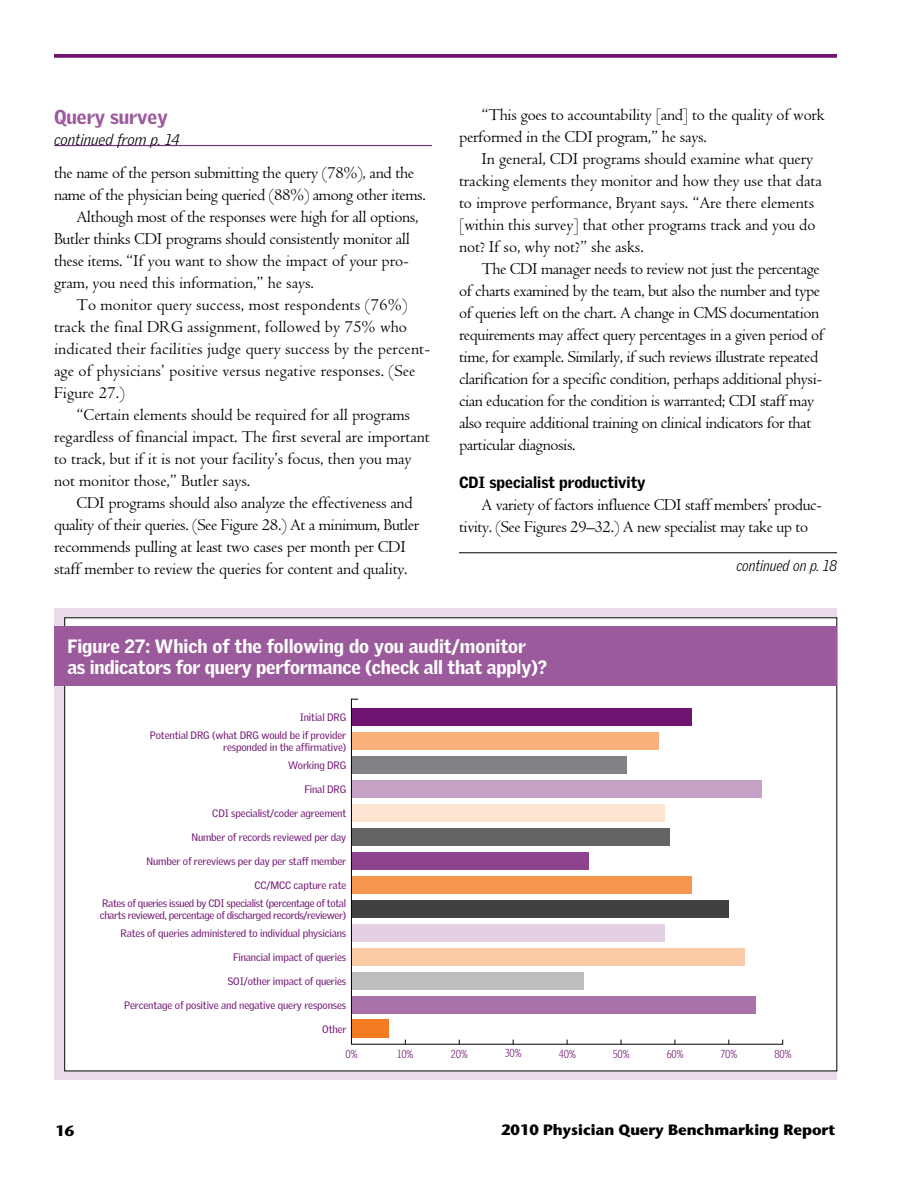
<style>
.page{position:relative;width:918px;height:1188px;background:#fff}
.page>*{position:absolute;margin:0;border:0;box-sizing:border-box;transform-origin:0 0}
.t1{font:900 19.5px "Griffith Gothic";letter-spacing:-.005em;color:#9b5a9c}
.t2{font:900 18.75px/21px "Griffith Gothic";letter-spacing:-.01em;color:#fff}
.t3{font:17.25px/22px "Centaur MT Std";letter-spacing:-.015em;color:#000}
.t4{font:17.25px "Centaur MT Std";letter-spacing:.005em;color:#000}
.t5{font:900 15.75px "Griffith Gothic";color:#000}
.t6{font:700 15px "Stone Sans Std";color:#000}
.t7{font:italic 300 15px "Griffith Gothic";color:#000}
.t8{font:italic 300 15px "Griffith Gothic";color:#000;scale:.9 1}
.t9{font:300 11.25px "Griffith Gothic Cond";letter-spacing:-.005em;color:#711471}
.t10{font:10.5px/12px "Griffith Gothic";letter-spacing:-.015em;color:#711471;text-align:right}
.t11{font:10.5px/12px "Griffith Gothic";letter-spacing:-.035em;color:#711471}
</style>
<div class="page">
<svg style="left:54px;top:54px;width:783px;height:4px;background:#792279"></svg>
<hr style="left:54px;top:145px;width:378px;height:1px;background:#711471">
<div style="left:54px;top:609px;width:783px;height:471px;background:#eadcea"></div>
<div style="left:65px;top:618px;width:772px;height:453px;background:#fff"></div>
<div style="left:54px;top:627px;width:783px;height:59px;background:#9b5a9c"></div>
<div style="left:351px;top:708px;width:340px;height:18px;background:#711471"></div>
<div style="left:351px;top:732px;width:308px;height:18px;background:#f9b079"></div>
<div style="left:351px;top:756px;width:276px;height:18px;background:#808285"></div>
<div style="left:351px;top:780px;width:410px;height:18px;background:#c6a1c6"></div>
<div style="left:351px;top:804px;width:313px;height:18px;background:#fde5d2"></div>
<div style="left:351px;top:828px;width:319px;height:18px;background:#636466"></div>
<div style="left:351px;top:852px;width:238px;height:18px;background:#8d438d"></div>
<div style="left:351px;top:876px;width:340px;height:18px;background:#f6954d"></div>
<div style="left:351px;top:900px;width:378px;height:18px;background:#414042"></div>
<div style="left:351px;top:924px;width:313px;height:18px;background:#e3d0e3"></div>
<div style="left:351px;top:948px;width:394px;height:18px;background:#fbcaa6"></div>
<div style="left:351px;top:972px;width:232px;height:18px;background:#bcbec0"></div>
<div style="left:351px;top:996px;width:405px;height:18px;background:#aa72aa"></div>
<div style="left:351px;top:1020px;width:38px;height:18px;background:#f47b20"></div>
<hr style="left:351px;top:699px;width:1px;height:345px;background:#000">
<hr style="left:351px;top:1044px;width:432px;height:1px;background:#000">
<hr style="left:459px;top:552px;width:378px;height:1px;background:#000">
<p class="t1" style="left:54px;top:105px;width:115px">Query survey</p>
<p class="t7" style="left:54px;top:131px;width:127px">continued from p. 14</p>
<p class="t3" style="left:54px;top:162px;width:362px">the name of the person submitting the query (78%), and the</p>
<p class="t3" style="left:54px;top:184px;width:373px">name of the physician being queried (88%) among other items.</p>
<p class="t3" style="left:77px;top:206px;width:344px">Although most of the responses were high for all options,</p>
<p class="t3" style="left:54px;top:228px;width:357px">Butler thinks CDI programs should consistently monitor all</p>
<p class="t3" style="left:54px;top:250px;width:356px">these items. “If you want to show the impact of your pro-</p>
<p class="t3" style="left:54px;top:272px;width:261px">gram, you need this information,” he says.</p>
<p class="t4" style="left:77px;top:295px;width:333px">To monitor query success, most respondents (76%)</p>
<p class="t4" style="left:54px;top:317px;width:355px">track the final DRG assignment, followed by 75% who</p>
<p class="t4" style="left:54px;top:339px;width:378px">indicated their facilities judge query success by the percent-</p>
<p class="t4" style="left:54px;top:361px;width:363px">age of physicians’ positive versus negative responses. (See</p>
<p class="t4" style="left:54px;top:384px;width:73px">Figure 27.)</p>
<p class="t3" style="left:77px;top:404px;width:335px">“Certain elements should be required for all programs</p>
<p class="t3" style="left:54px;top:426px;width:377px">regardless of financial impact. The first several are important</p>
<p class="t3" style="left:54px;top:448px;width:359px">to track, but if it is not your facility’s focus, then you may</p>
<p class="t3" style="left:54px;top:470px;width:198px">not monitor those,” Butler says.</p>
<p class="t3" style="left:77px;top:492px;width:338px">CDI programs should also analyze the effectiveness and</p>
<p class="t3" style="left:54px;top:514px;width:367px">quality of their queries. (See Figure 28.) At a minimum, Butler</p>
<p class="t3" style="left:54px;top:536px;width:353px">recommends pulling at least two cases per month per CDI</p>
<p class="t3" style="left:54px;top:558px;width:355px">staff member to review the queries for content and quality.</p>
<p class="t3" style="left:459px;top:104px;width:367px;text-indent:22px">“This goes to accountability [and] to the quality of work performed in the CDI program,” he says.</p>
<p class="t3" style="left:459px;top:148px;width:364px;text-indent:22px">In general, CDI programs should examine what query tracking elements they monitor and how they use that data to improve performance, Bryant says. “Are there elements [within this survey] that other programs track and you do not? If so, why not?” she asks.</p>
<p class="t3" style="left:459px;top:258px;width:366px;text-indent:22px">The CDI manager needs to review not just the percentage of charts examined by the team, but also the number and type of queries left on the chart. A change in CMS documentation requirements may affect query percentages in a given period of time, for example. Similarly, if such reviews illustrate repeated clarification for a specific condition, perhaps additional physi&shy;cian education for the condition is warranted; CDI staff may also require additional training on clinical indicators for that particular diagnosis.</p>
<p class="t5" style="left:459px;top:473px;width:188px">CDI specialist productivity</p>
<p class="t3" style="left:459px;top:494px;width:364px;text-indent:22px">A variety of factors influence CDI staff members’ produc&shy;tivity. (See Figures 29–32.) A new specialist may take up to</p>
<p class="t8" style="left:736px;top:557px;width:113px">continued on p. 18</p>
<p class="t2" style="left:67px;top:636px;width:481px">Figure 27: Which of the following do you audit/monitor as indicators for query performance (check all that apply)?</p>
<p class="t10" style="left:300px;top:711px;width:48px">Initial DRG</p>
<p class="t10" style="left:288px;top:759px;width:60px">Working DRG</p>
<p class="t10" style="left:212px;top:807px;width:136px">CDI specialist/coder agreement</p>
<p class="t10" style="left:146px;top:855px;width:201px">Number of rereviews per day per staff member</p>
<p class="t10" style="left:150px;top:729px;width:198px">Potential DRG (what DRG would be if provider responded in the affirmative)</p>
<p class="t10" style="left:304px;top:783px;width:43px">Final DRG</p>
<p class="t10" style="left:191px;top:831px;width:156px">Number of records reviewed per day</p>
<p class="t10" style="left:254px;top:879px;width:93px">CC/MCC capture rate</p>
<p class="t11" style="left:100px;top:897px;width:248px">Rates of queries issued by CDI specialist (percentage of total charts reviewed, percentage of discharged records/reviewer)</p>
<p class="t10" style="left:121px;top:927px;width:227px">Rates of queries administered to individual physicians</p>
<p class="t10" style="left:233px;top:951px;width:115px">Financial impact of queries</p>
<p class="t10" style="left:227px;top:975px;width:120px">SOI/other impact of queries</p>
<p class="t10" style="left:124px;top:999px;width:223px">Percentage of positive and negative query responses</p>
<p class="t10" style="left:322px;top:1023px;width:26px">Other</p>
<p class="t9" style="left:345px;top:1048px;width:14px">0%</p>
<p class="t9" style="left:397px;top:1048px;width:17px">10%</p>
<p class="t9" style="left:451px;top:1048px;width:18px">20%</p>
<p class="t9" style="left:505px;top:1047px;width:18px">30%</p>
<p class="t9" style="left:559px;top:1048px;width:19px">40%</p>
<p class="t9" style="left:613px;top:1048px;width:18px">50%</p>
<p class="t9" style="left:667px;top:1048px;width:18px">60%</p>
<p class="t9" style="left:721px;top:1048px;width:18px">70%</p>
<p class="t9" style="left:774px;top:1048px;width:19px">80%</p>
<p class="t6" style="left:56px;top:1122px;width:20px">16</p>
<p class="t6" style="left:501px;top:1120px;width:336px">2010 Physician Query Benchmarking Report</p>
</div>
